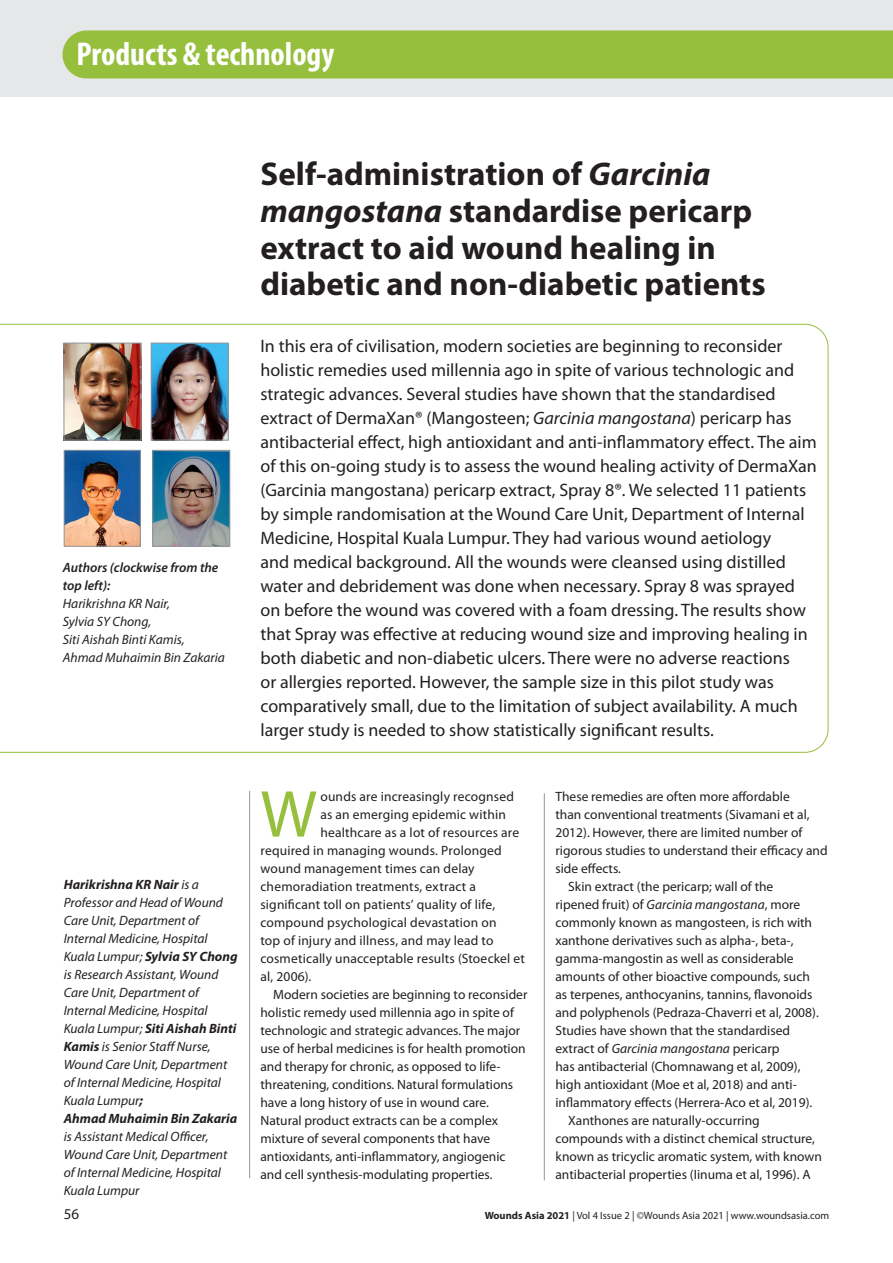
<style>
.page{position:relative;width:893px;height:1263px;background:#fff}
.page>*{position:absolute;margin:0;border:0;box-sizing:border-box;transform-origin:0 0}
.BODY_DROP_CAP{font:66.9px "Myriad Pro";color:#96bf3d}
.t1{font:700 condensed 33.15px "Myriad Pro";color:#fff}
.HEADLINE_22_BOLD{font:700 33px/36.6px "Myriad Pro";color:#231f20}
.INTRO{font:18px/24px "Myriad Pro";color:#231f20}
.t2{font:15px "Myriad Pro";color:#231f20}
.BODY_INDENT{font:13.5px/18px "Myriad Pro";color:#231f20}
.PRACTICE_AUTHOR_DET{font:italic 13.5px/18px "Myriad Pro";color:#231f20}
.BODY_DROP_CAP-2{font:13.5px "Myriad Pro";letter-spacing:.015em;color:#231f20}
.PRACTICE_AUTHOR_DET-2{font:italic 600 13.5px/18px "Myriad Pro";color:#231f20}
.t3{font:10.5px "Myriad Pro";color:#231f20}
.s1{font-weight:700}
.s2{font-style:italic}
</style>
<div class="page">
<div style="left:0;top:0;width:893px;height:97px;background:#e6e7e9"></div>
<hr style="left:249px;top:791px;width:1px;height:387px;background:#939598">
<hr style="left:544px;top:793px;width:1px;height:387px;background:#939598">
<svg style="left:0;top:324px;width:828px;height:429px"></svg>
<div style="left:63px;top:562px;width:176px;height:119px;background:#fff"></div>
<img style="left:66px;top:345px;width:73px;height:93px">
<div style="left:64px;top:343px;width:77px;height:97px;border:1px solid #939598"></div>
<img style="left:66px;top:452px;width:73px;height:92px">
<div style="left:64px;top:450px;width:77px;height:96px;border:1px solid #939598"></div>
<img style="left:153px;top:345px;width:73px;height:93px">
<div style="left:151px;top:343px;width:77px;height:97px;border:1px solid #939598"></div>
<div style="left:63px;top:30px;width:830px;height:48px;background:#96bf3d"></div>
<img style="left:155px;top:452px;width:73px;height:92px">
<div style="left:153px;top:450px;width:77px;height:96px;border:1px solid #939598"></div>
<p class="t1" style="left:76px;top:33px;width:260px">Products &amp; technology</p>
<p class="t1" style="left:74px;top:37px;width:143px">Case reports</p>
<p class="PRACTICE_AUTHOR_DET-2" style="left:63px;top:558px;width:157px">Authors (clockwise from the top left):</p>
<p class="PRACTICE_AUTHOR_DET" style="left:63px;top:594px;width:109px">Harikrishna KR Nair,<br>Sylvia SY Chong,</p>
<p class="PRACTICE_AUTHOR_DET" style="left:63px;top:630px;width:164px">Siti Aishah Binti Kamis,<br>Ahmad Muhaimin Bin Zakaria</p>
<p class="PRACTICE_AUTHOR_DET" style="left:64px;top:875px;width:175px"><span class="s1">Harikrishna KR Nair</span> is a<br>Professor and Head of Wound<br>Care Unit, Department of<br>Internal Medicine, Hospital<br>Kuala Lumpur; <span class="s1">Sylvia SY Chong </span>is Research Assistant, Wound<br>Care Unit, Department of<br>Internal Medicine, Hospital<br>Kuala Lumpur; <span class="s1">Siti Aishah Binti<br>Kamis</span> is Senior Staff Nurse,<br>Wound Care Unit, Department of Internal Medicine, Hospital<br>Kuala Lumpur<span class="s1">;<br>Ahmad Muhaimin Bin Zakaria </span>is Assistant Medical Officer,<br>Wound Care Unit, Department of Internal Medicine, Hospital<br>Kuala Lumpur</p>
<p class="HEADLINE_22_BOLD" style="left:260px;top:155px;width:507px">Self-administration of <span class="s2">Garcinia mangostana</span> standardise pericarp extract to aid wound healing in diabetic and non-diabetic patients</p>
<p class="INTRO" style="left:260px;top:333px;width:558px">In this era of civilisation, modern societies are beginning to reconsider holistic remedies used millennia ago in spite of various technologic and strategic advances. Several studies have shown that the standardised extract of DermaXan® (Mangosteen; <span class="s2">Garcinia mangostana</span>) pericarp has antibacterial effect, high antioxidant and anti-inflammatory effect. The aim of this on-going study is to assess the wound healing activity of DermaXan (Garcinia mangostana) pericarp extract, Spray 8®. We selected 11 patients by simple randomisation at the Wound Care Unit, Department of Internal Medicine, Hospital Kuala Lumpur. They had various wound aetiology<br>and medical background. All the wounds were cleansed using distilled water and debridement was done when necessary. Spray 8 was sprayed on before the wound was covered with a foam dressing. The results show that Spray was effective at reducing wound size and improving healing in both diabetic and non-diabetic ulcers. There were no adverse reactions<br>or allergies reported. However, the sample size in this pilot study was comparatively small, due to the limitation of subject availability. A much larger study is needed to show statistically significant results.</p>
<p class="BODY_DROP_CAP" style="left:260px;top:773px;width:58px">W</p>
<p class="BODY_DROP_CAP-2" style="left:320px;top:788px;width:195px">ounds are increasingly recognsed</p>
<p class="BODY_DROP_CAP-2" style="left:320px;top:806px;width:187px">as an emerging epidemic within</p>
<p class="BODY_DROP_CAP-2" style="left:320px;top:824px;width:200px">healthcare as a lot of resources are</p>
<p class="BODY_DROP_CAP-2" style="left:260px;top:842px;width:243px">required in managing wounds. Prolonged</p>
<p class="BODY_DROP_CAP-2" style="left:260px;top:860px;width:216px">wound management times can delay</p>
<p class="BODY_DROP_CAP-2" style="left:260px;top:878px;width:217px">chemoradiation treatments, extract a</p>
<p class="BODY_DROP_CAP-2" style="left:260px;top:896px;width:236px">significant toll on patients’ quality of life,</p>
<p class="BODY_DROP_CAP-2" style="left:260px;top:914px;width:238px">compound psychological devastation on</p>
<p class="BODY_DROP_CAP-2" style="left:260px;top:932px;width:235px">top of injury and illness, and may lead to</p>
<p class="BODY_DROP_CAP-2" style="left:260px;top:950px;width:266px">cosmetically unacceptable results (Stoeckel et</p>
<p class="BODY_DROP_CAP-2" style="left:260px;top:968px;width:52px">al, 2006).</p>
<p class="BODY_INDENT" style="left:260px;top:985px;width:269px;text-indent:13px">Modern societies are beginning to reconsider holistic remedy used millennia ago in spite of technologic and strategic advances. The major use of herbal medicines is for health promotion and therapy for chronic, as opposed to life&shy;threatening, conditions. Natural formulations have a long history of use in wound care.<br>Natural product extracts can be a complex mixture of several components that have antioxidants, anti-inflammatory, angiogenic and cell synthesis-modulating properties.</p>
<p class="BODY_INDENT" style="left:555px;top:787px;width:274px">These remedies are often more affordable<br>than conventional treatments (Sivamani et al, 2012). However, there are limited number of rigorous studies to understand their efficacy and side effects.</p>
<p class="BODY_INDENT" style="left:555px;top:877px;width:265px;text-indent:13px">Skin extract (the pericarp; wall of the ripened fruit) of <span class="s2">Garcinia mangostana</span>, more commonly known as mangosteen, is rich with xanthone derivatives such as alpha-, beta-, gamma-mangostin as well as considerable amounts of other bioactive compounds, such as terpenes, anthocyanins, tannins, flavonoids and polyphenols (Pedraza-Chaverri et al, 2008).<br>Studies have shown that the standardised extract of <span class="s2">Garcinia mangostana</span> pericarp<br>has antibacterial (Chomnawang et al, 2009), high antioxidant (Moe et al, 2018) and anti&shy;inflammatory effects (Herrera-Aco et al, 2019).</p>
<p class="BODY_INDENT" style="left:555px;top:1111px;width:268px;text-indent:13px">Xanthones are naturally-occurring compounds with a distinct chemical structure, known as tricyclic aromatic system, with known antibacterial properties (Iinuma et al, 1996). A</p>
<p class="t2" style="left:64px;top:1204px;width:17px">56</p>
<p class="t3" style="left:485px;top:1208px;width:346px"><span class="s1">Wounds Asia 2021</span> | Vol 4 Issue 2 | ©Wounds Asia 2021 | www.woundsasia.com</p>
</div>
